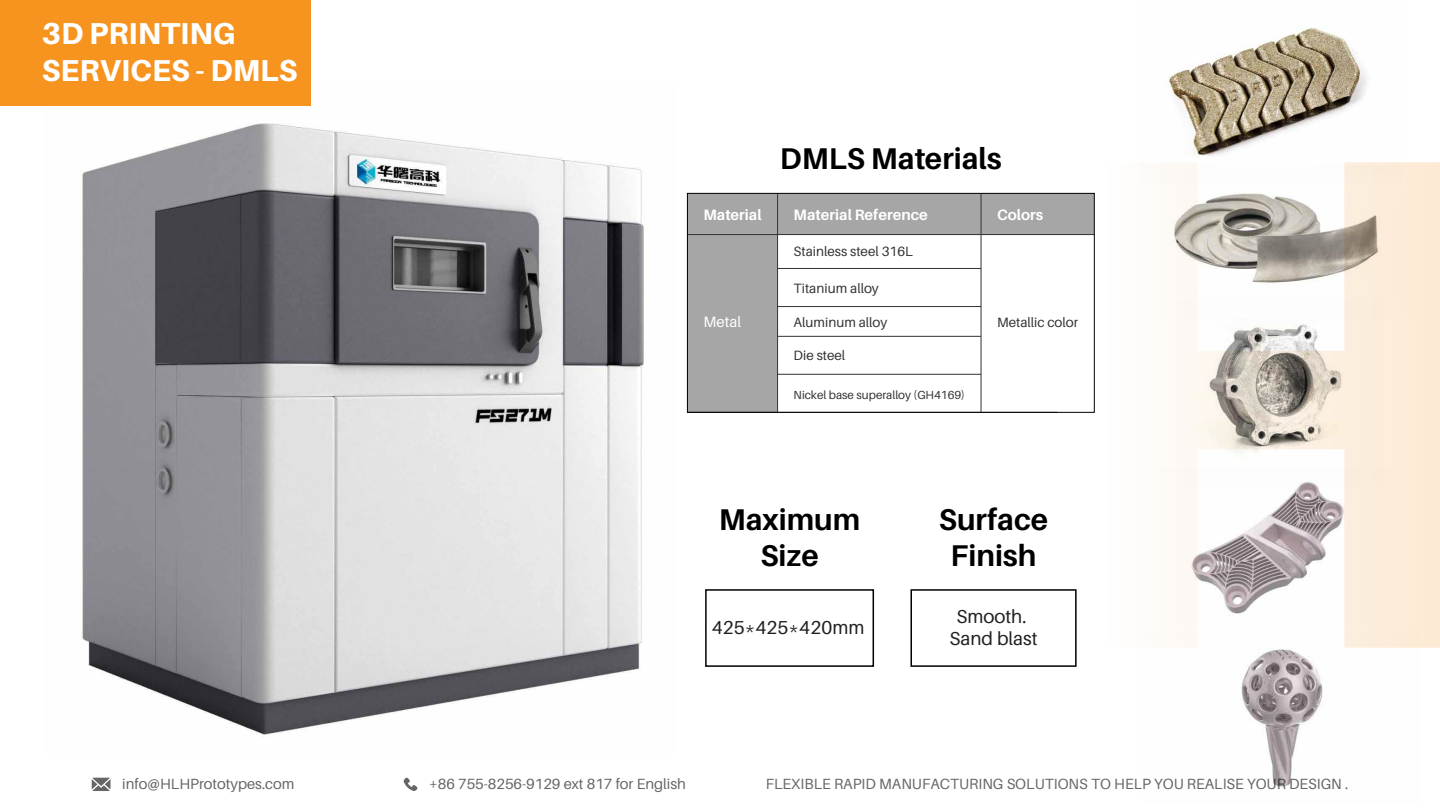
<style>
.page{position:relative;width:1440px;height:810px;background:#fff}
.page>*{position:absolute;margin:0;border:0;box-sizing:border-box;transform-origin:0 0}
.t1{font:800 30.3px/36.4px "Aileron";color:#fff}
.t2{font:700 30px/36px "Aileron";color:#000;text-align:center}
.t3{font:18.75px/22.5px "Aileron";color:#221f1f;text-align:center}
.t4{font:700 15px "Aileron";color:#fff}
.t5{font:15px "Aileron";color:#fff}
.t6{font:14.77px "Aileron";color:#666}
.t7{font:13.5px "Aileron";color:#333}
.t8{font:11.7px "Aileron";color:#333}
</style>
<div class="page">
<img style="left:81px;top:123px;width:563px;height:614px">
<img style="left:1167px;top:27px;width:200px;height:130px">
<div style="left:0;top:0;width:311px;height:106px;background:#f7931f"></div>
<svg style="left:404px;top:778px;width:14px;height:13px"></svg>
<svg style="left:92px;top:778px;width:19px;height:13px"></svg>
<img style="left:1241px;top:648px;width:82px;height:139px">
<svg style="left:1167px;top:162px;width:273px;height:486px"></svg>
<div style="left:910px;top:589px;width:167px;height:78px;border:2px solid #000"></div>
<div style="left:705px;top:589px;width:169px;height:78px;background:#fff;border:2px solid #000"></div>
<div style="left:687px;top:193px;width:407px;height:42px;background:#a6a6a6"></div>
<div style="left:687px;top:193px;width:91px;height:219px;background:#a6a6a6"></div>
<hr style="left:687px;top:234px;width:407px;height:1px;background:#333">
<hr style="left:777px;top:193px;width:1px;height:219px;background:#333">
<div style="left:687px;top:193px;width:408px;height:220px;border:1px solid #000"></div>
<hr style="left:778px;top:268px;width:203px;height:1px;background:#333">
<hr style="left:778px;top:306px;width:203px;height:1px;background:#333">
<hr style="left:778px;top:336px;width:203px;height:1px;background:#333">
<hr style="left:778px;top:374px;width:203px;height:1px;background:#333">
<hr style="left:981px;top:193px;width:1px;height:219px;background:#333">
<h1 class="t1" style="left:42px;top:15px;width:257px">3D PRINTING<br>SERVICES - DMLS</h1>
<p class="t4" style="left:703px;top:206px;width:60px">Material</p>
<p class="t5" style="left:703px;top:314px;width:39px">Metal</p>
<h2 class="t2" style="left:780px;top:141px;width:223px">DMLS Materials</h2>
<p class="t4" style="left:997px;top:206px;width:48px">Colors</p>
<p class="t4" style="left:794px;top:206px;width:136px">Material Reference</p>
<p class="t7" style="left:794px;top:244px;width:121px">Stainless steel 316L</p>
<p class="t7" style="left:794px;top:281px;width:87px">Titanium alloy</p>
<p class="t7" style="left:794px;top:314px;width:95px">Aluminum alloy</p>
<p class="t7" style="left:794px;top:348px;width:53px">Die steel</p>
<p class="t8" style="left:794px;top:388px;width:173px">Nickel base superalloy (GH4169)</p>
<p class="t7" style="left:997px;top:315px;width:83px">Metallic color</p>
<h2 class="t2" style="left:719px;top:502px;width:143px">Maximum<br>Size</h2>
<p class="t3" style="left:712px;top:616px;width:154px">425*425*420mm</p>
<h2 class="t2" style="left:939px;top:502px;width:111px">Surface<br>Finish</h2>
<p class="t3" style="left:949px;top:605px;width:90px">Smooth.<br>Sand blast</p>
<p class="t6" style="left:122px;top:776px;width:174px">info@HLHPrototypes.com</p>
<p class="t6" style="left:429px;top:776px;width:258px">+86 755-8256-9129 ext 817 for English</p>
<p class="t6" style="left:766px;top:776px;width:584px">FLEXIBLE RAPID MANUFACTURING SOLUTIONS TO HELP YOU REALISE YOUR DESIGN .</p>
</div>
